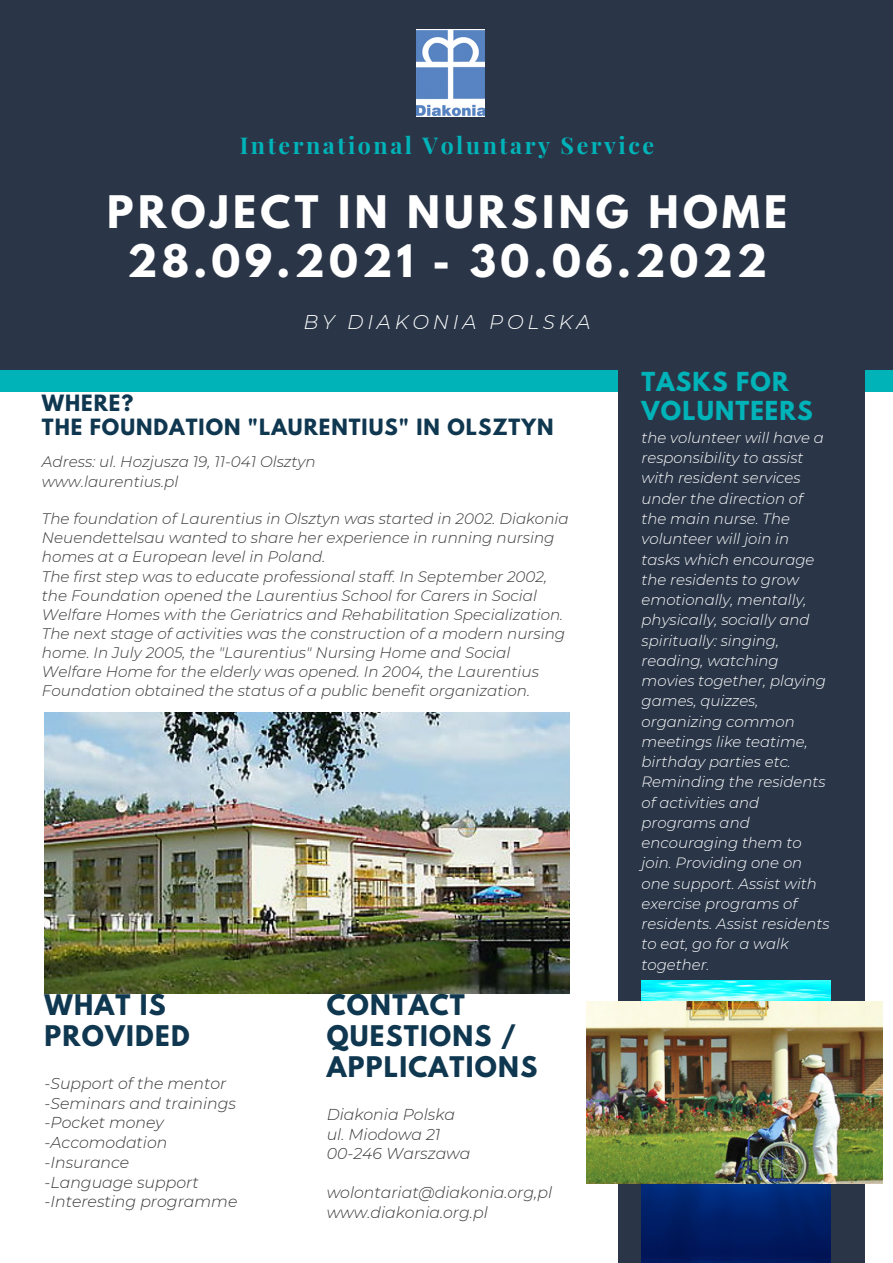
<style>
.page{position:relative;width:893px;height:1263px;background:#fff}
.page>*{position:absolute;margin:0;border:0;box-sizing:border-box;transform-origin:0 0}
.t1{font:700 39.75px "League Spartan";letter-spacing:.11em;color:#fff}
.t2{font:700 25.2px/31px "League Spartan";letter-spacing:.05em;color:#0f3750}
.t3{font:700 23.17px "Playfair Display";letter-spacing:.11em;color:#00b3b9}
.t4{font:700 23.17px/28.7px "League Spartan";letter-spacing:.05em;color:#00b3b9}
.t5{font:700 19.88px "League Spartan";letter-spacing:.05em;color:#0f3750}
.t6{font:italic 300 19.88px "Montserrat";letter-spacing:.19em;color:#fff}
.t7{font:italic 300 15.75px "Montserrat";color:#383838}
.t8{font:italic 300 15.15px/19.1px "Montserrat";color:#383838}
.t9{font:italic 300 14.92px/20.2px "Montserrat";color:#fff}
</style>
<div class="page">
<div style="left:0;top:0;width:893px;height:381px;background:#2a3648"></div>
<div style="left:0;top:371px;width:893px;height:20px;background:#00b3b9"></div>
<img style="left:45px;top:713px;width:524px;height:280px">
<img style="left:416px;top:29px;width:69px;height:87px">
<div style="left:618px;top:348px;width:246px;height:915px;background:#2a3648"></div>
<img style="left:641px;top:980px;width:189px;height:283px">
<img style="left:586px;top:1001px;width:296px;height:182px">
<p class="t3" style="left:240px;top:129px;width:416px">International Voluntary Service</p>
<p class="t1" style="left:107px;top:192px;width:681px">PROJECT IN NURSING HOME</p>
<p class="t1" style="left:127px;top:241px;width:641px">28.09.2021 - 30.06.2022</p>
<p class="t6" style="left:303px;top:310px;width:289px">BY DIAKONIA POLSKA</p>
<p class="t5" style="left:42px;top:393px;width:93px">WHERE?</p>
<p class="t5" style="left:42px;top:417px;width:513px">THE FOUNDATION "LAURENTIUS" IN OLSZTYN</p>
<p class="t8" style="left:42px;top:452px;width:275px">Adress: ul. Hozjusza 19, 11-041 Olsztyn</p>
<p class="t8" style="left:42px;top:471px;width:138px">www.laurentius.pl</p>
<p class="t8" style="left:42px;top:509px;width:528px">The foundation of Laurentius in Olsztyn was started in 2002. Diakonia<br>Neuendettelsau wanted to share her experience in running nursing homes at a European level in Poland.</p>
<p class="t8" style="left:42px;top:567px;width:525px">The first step was to educate professional staff. In September 2002, the Foundation opened the Laurentius School for Carers in Social Welfare Homes with the Geriatrics and Rehabilitation Specialization.<br>The next stage of activities was the construction of a modern nursing home. In July 2005, the "Laurentius" Nursing Home and Social Welfare Home for the elderly was opened. In 2004, the Laurentius Foundation obtained the status of a public benefit organization.</p>
<p class="t2" style="left:45px;top:993px;width:123px">WHAT IS</p>
<p class="t2" style="left:45px;top:1024px;width:147px">PROVIDED</p>
<p class="t7" style="left:45px;top:1074px;width:183px">-Support of the mentor</p>
<p class="t7" style="left:45px;top:1093px;width:193px">-Seminars and trainings</p>
<p class="t7" style="left:45px;top:1113px;width:121px">-Pocket money</p>
<p class="t7" style="left:45px;top:1133px;width:124px">-Accomodation</p>
<p class="t7" style="left:45px;top:1152px;width:86px">-Insurance</p>
<p class="t7" style="left:45px;top:1172px;width:156px">-Language support</p>
<p class="t7" style="left:45px;top:1192px;width:194px">-Interesting programme</p>
<p class="t2" style="left:327px;top:993px;width:140px">CONTACT</p>
<p class="t2" style="left:327px;top:1024px;width:212px">QUESTIONS /<br>APPLICATIONS</p>
<p class="t7" style="left:327px;top:1105px;width:130px">Diakonia Polska</p>
<p class="t7" style="left:327px;top:1124px;width:115px">ul. Miodowa 21</p>
<p class="t7" style="left:327px;top:1144px;width:145px">00-246 Warszawa</p>
<p class="t7" style="left:327px;top:1183px;width:227px">wolontariat@diakonia.org,pl</p>
<p class="t7" style="left:327px;top:1203px;width:163px">www.diakonia.org.pl</p>
<p class="t4" style="left:641px;top:370px;width:173px">TASKS FOR<br>VOLUNTEERS</p>
<p class="t9" style="left:641px;top:427px;width:189px">the volunteer will have a responsibility to assist with resident services under the direction of the main nurse. The volunteer will join in tasks which encourage the residents to grow emotionally, mentally, physically, socially and spiritually: singing, reading, watching movies together, playing games, quizzes, organizing common meetings like teatime, birthday parties etc.<br>Reminding the residents of activities and programs and encouraging them to join. Providing one on one support. Assist with exercise programs of residents. Assist residents to eat, go for a walk together.</p>
</div>
